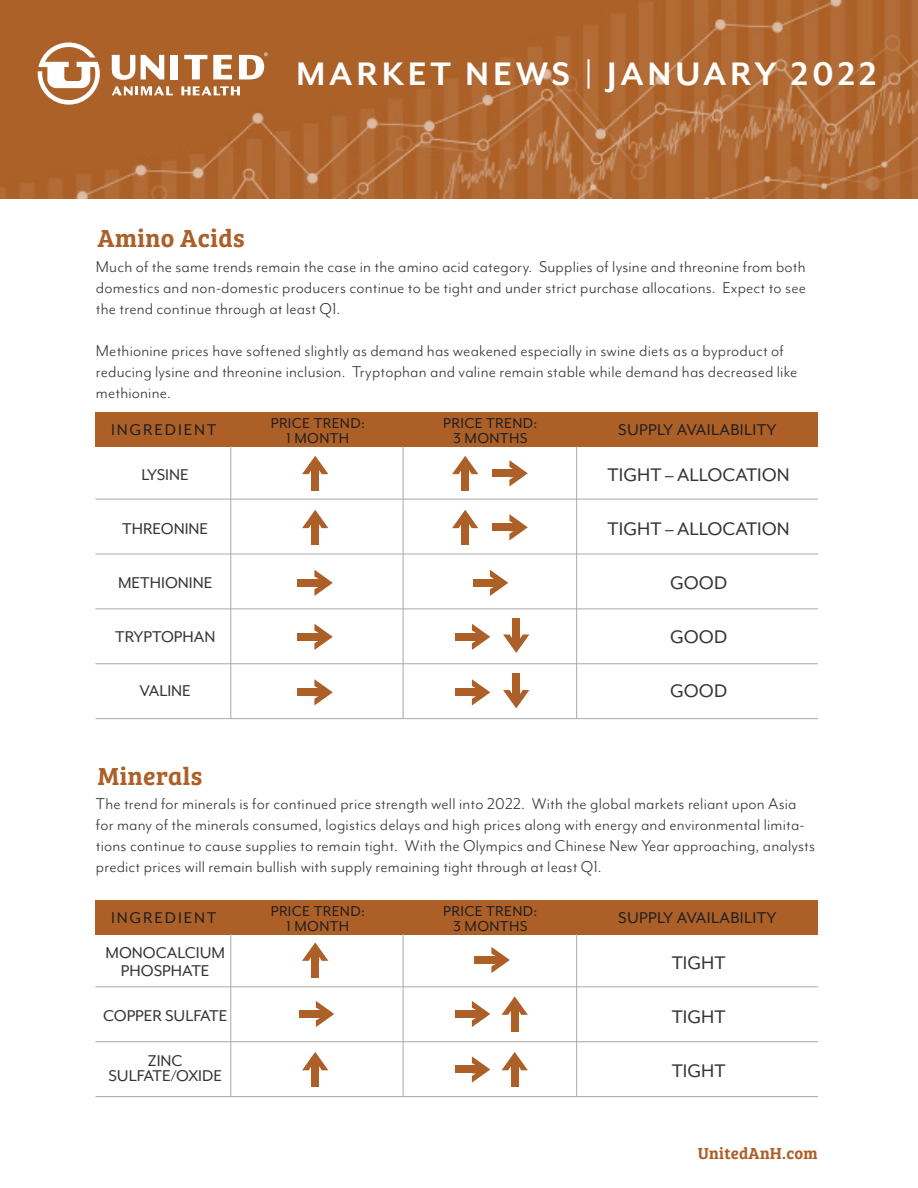
<style>
.page{position:relative;width:918px;height:1188px;background:#fff}
.page>*{position:absolute;margin:0;border:0;box-sizing:border-box;transform-origin:0 0}
.t1{font:700 37.5px "Mr Eaves Mod OT";letter-spacing:.1em;color:#fff}
.t2{font:25.5px "Bree Serif Sb";letter-spacing:.015em;color:#ac6028}
.t3{font:21px "Mr Eaves Mod OT";color:#353535}
.t4{font:18px/21px "Mr Eaves Mod OT";letter-spacing:.01em;color:#353535}
.t5{font:18px/18px "Mr Eaves Mod OT";color:#353535;text-align:center}
.t6{font:18px "Mr Eaves Mod OT";letter-spacing:.02em;color:#231f20}
.t7{font:18px "Mr Eaves Mod OT";letter-spacing:.1em;color:#231f20}
.t8{font:16.5px/15px "Mr Eaves Mod OT";letter-spacing:.02em;color:#231f20;text-align:center}
.t9{font:16.5px "Bree Serif Sb";letter-spacing:.015em;color:#ac6028}
</style>
<div class="page">
<svg style="left:692px;top:198px;width:106px;height:1px"></svg>
<hr style="left:96px;top:718px;width:722px;height:1px;background:#a7a9ac">
<div style="left:95px;top:413px;width:723px;height:34px;background:#ac6028"></div>
<hr style="left:230px;top:446px;width:1px;height:273px;background:#a7a9ac">
<hr style="left:95px;top:499px;width:723px;height:1px;background:#a7a9ac">
<hr style="left:95px;top:554px;width:723px;height:1px;background:#a7a9ac">
<hr style="left:95px;top:609px;width:723px;height:1px;background:#a7a9ac">
<hr style="left:95px;top:663px;width:723px;height:1px;background:#a7a9ac">
<hr style="left:403px;top:447px;width:1px;height:272px;background:#a7a9ac">
<hr style="left:576px;top:447px;width:1px;height:272px;background:#a7a9ac">
<div style="left:95px;top:901px;width:723px;height:34px;background:#ac6028"></div>
<hr style="left:230px;top:934px;width:1px;height:162px;background:#a7a9ac">
<hr style="left:95px;top:986px;width:723px;height:1px;background:#a7a9ac">
<hr style="left:95px;top:1041px;width:723px;height:1px;background:#a7a9ac">
<hr style="left:95px;top:1096px;width:723px;height:1px;background:#a7a9ac">
<hr style="left:403px;top:934px;width:1px;height:162px;background:#a7a9ac">
<hr style="left:576px;top:934px;width:1px;height:162px;background:#a7a9ac">
<img style="left:0;top:0;width:918px;height:198px">
<svg style="left:112px;top:55px;width:52px;height:25px"></svg>
<div style="left:171px;top:55px;width:7px;height:24px;background:#fff"></div>
<svg style="left:19px;top:42px;width:81px;height:70px"></svg>
<svg style="left:112px;top:86px;width:61px;height:9px"></svg>
<svg style="left:181px;top:52px;width:117px;height:50px"></svg>
<div style="left:311px;top:466px;width:8px;height:25px;background:#ac6028"></div>
<svg style="left:302px;top:456px;width:26px;height:18px"></svg>
<div style="left:461px;top:466px;width:8px;height:25px;background:#ac6028"></div>
<svg style="left:452px;top:456px;width:26px;height:18px"></svg>
<div style="left:493px;top:469px;width:24px;height:8px;background:#ac6028"></div>
<svg style="left:509px;top:460px;width:19px;height:27px"></svg>
<div style="left:311px;top:520px;width:8px;height:25px;background:#ac6028"></div>
<svg style="left:302px;top:510px;width:26px;height:18px"></svg>
<div style="left:461px;top:520px;width:8px;height:25px;background:#ac6028"></div>
<svg style="left:452px;top:510px;width:26px;height:18px"></svg>
<div style="left:512px;top:618px;width:8px;height:24px;background:#ac6028"></div>
<svg style="left:503px;top:635px;width:26px;height:18px"></svg>
<div style="left:493px;top:523px;width:24px;height:8px;background:#ac6028"></div>
<svg style="left:509px;top:514px;width:19px;height:27px"></svg>
<div style="left:311px;top:953px;width:8px;height:25px;background:#ac6028"></div>
<svg style="left:302px;top:942px;width:26px;height:19px"></svg>
<div style="left:311px;top:1062px;width:8px;height:25px;background:#ac6028"></div>
<svg style="left:302px;top:1052px;width:26px;height:18px"></svg>
<div style="left:475px;top:956px;width:24px;height:8px;background:#ac6028"></div>
<svg style="left:491px;top:947px;width:19px;height:26px"></svg>
<div style="left:299px;top:1010px;width:25px;height:8px;background:#ac6028"></div>
<svg style="left:316px;top:1001px;width:18px;height:26px"></svg>
<div style="left:511px;top:1007px;width:8px;height:25px;background:#ac6028"></div>
<svg style="left:502px;top:996px;width:26px;height:19px"></svg>
<div style="left:455px;top:1010px;width:25px;height:8px;background:#ac6028"></div>
<svg style="left:472px;top:1001px;width:18px;height:26px"></svg>
<div style="left:511px;top:1062px;width:8px;height:25px;background:#ac6028"></div>
<svg style="left:502px;top:1052px;width:26px;height:18px"></svg>
<div style="left:455px;top:1066px;width:25px;height:7px;background:#ac6028"></div>
<svg style="left:472px;top:1056px;width:18px;height:27px"></svg>
<div style="left:473px;top:579px;width:25px;height:8px;background:#ac6028"></div>
<svg style="left:490px;top:570px;width:18px;height:26px"></svg>
<div style="left:298px;top:579px;width:24px;height:8px;background:#ac6028"></div>
<svg style="left:314px;top:570px;width:19px;height:26px"></svg>
<div style="left:455px;top:633px;width:25px;height:8px;background:#ac6028"></div>
<svg style="left:472px;top:624px;width:18px;height:26px"></svg>
<div style="left:298px;top:633px;width:24px;height:8px;background:#ac6028"></div>
<svg style="left:314px;top:624px;width:19px;height:26px"></svg>
<div style="left:512px;top:673px;width:8px;height:25px;background:#ac6028"></div>
<svg style="left:503px;top:690px;width:26px;height:18px"></svg>
<div style="left:455px;top:688px;width:25px;height:8px;background:#ac6028"></div>
<svg style="left:472px;top:679px;width:18px;height:27px"></svg>
<div style="left:298px;top:688px;width:24px;height:8px;background:#ac6028"></div>
<svg style="left:314px;top:679px;width:19px;height:27px"></svg>
<h2 class="t2" style="left:97px;top:219px;width:149px">Amino Acids</h2>
<h1 class="t1" style="left:296px;top:53px;width:582px">MARKET NEWS | JANUARY 2022</h1>
<p class="t4" style="left:96px;top:256px;width:711px;text-align:justify">Much of the same trends remain the case in the amino acid category. Supplies of lysine and threonine from both domestics and non-domestic producers continue to be tight and under strict purchase allocations. Expect to see the trend continue through at least Q1.</p>
<p class="t4" style="left:96px;top:340px;width:703px">Methionine prices have softened slightly as demand has weakened especially in swine diets as a byproduct of reducing lysine and threonine inclusion. Tryptophan and valine remain stable while demand has decreased like methionine.</p>
<p class="t7" style="left:111px;top:420px;width:107px">INGREDIENT</p>
<p class="t8" style="left:271px;top:416px;width:96px">PRICE TREND:<br>1 MONTH</p>
<p class="t8" style="left:443px;top:416px;width:96px">PRICE TREND:<br>3 MONTHS</p>
<p class="t6" style="left:618px;top:420px;width:160px">SUPPLY AVAILABILITY</p>
<p class="t5" style="left:142px;top:465px;width:49px">LYSINE</p>
<p class="t3" style="left:608px;top:464px;width:184px">TIGHT – ALLOCATION</p>
<p class="t5" style="left:122px;top:519px;width:87px">THREONINE</p>
<p class="t3" style="left:608px;top:518px;width:184px">TIGHT – ALLOCATION</p>
<p class="t5" style="left:118px;top:573px;width:96px">METHIONINE</p>
<p class="t3" style="left:670px;top:572px;width:59px">GOOD</p>
<p class="t5" style="left:115px;top:627px;width:102px">TRYPTOPHAN</p>
<p class="t3" style="left:670px;top:626px;width:59px">GOOD</p>
<p class="t5" style="left:140px;top:681px;width:53px">VALINE</p>
<p class="t3" style="left:670px;top:680px;width:59px">GOOD</p>
<h2 class="t2" style="left:97px;top:756px;width:107px">Minerals</h2>
<p class="t4" style="left:96px;top:794px;width:721px">The trend for minerals is for continued price strength well into 2022. With the global markets reliant upon Asia for many of the minerals consumed, logistics delays and high prices along with energy and environmental limita&shy;tions continue to cause supplies to remain tight. With the Olympics and Chinese New Year approaching, analysts predict prices will remain bullish with supply remaining tight through at least Q1.</p>
<p class="t8" style="left:271px;top:904px;width:96px">PRICE TREND:<br>1 MONTH</p>
<p class="t8" style="left:443px;top:904px;width:96px">PRICE TREND:<br>3 MONTHS</p>
<p class="t7" style="left:111px;top:908px;width:107px">INGREDIENT</p>
<p class="t6" style="left:618px;top:908px;width:160px">SUPPLY AVAILABILITY</p>
<p class="t5" style="left:106px;top:944px;width:121px">MONOCALCIUM<br>PHOSPHATE</p>
<p class="t5" style="left:103px;top:1007px;width:126px">COPPER SULFATE</p>
<p class="t5" style="left:108px;top:1054px;width:115px;line-height:15px">ZINC<br>SULFATE/OXIDE</p>
<p class="t3" style="left:672px;top:951px;width:55px">TIGHT</p>
<p class="t3" style="left:672px;top:1005px;width:55px">TIGHT</p>
<p class="t3" style="left:672px;top:1059px;width:55px">TIGHT</p>
<p class="t9" style="left:698px;top:1140px;width:121px">UnitedAnH.com</p>
</div>
